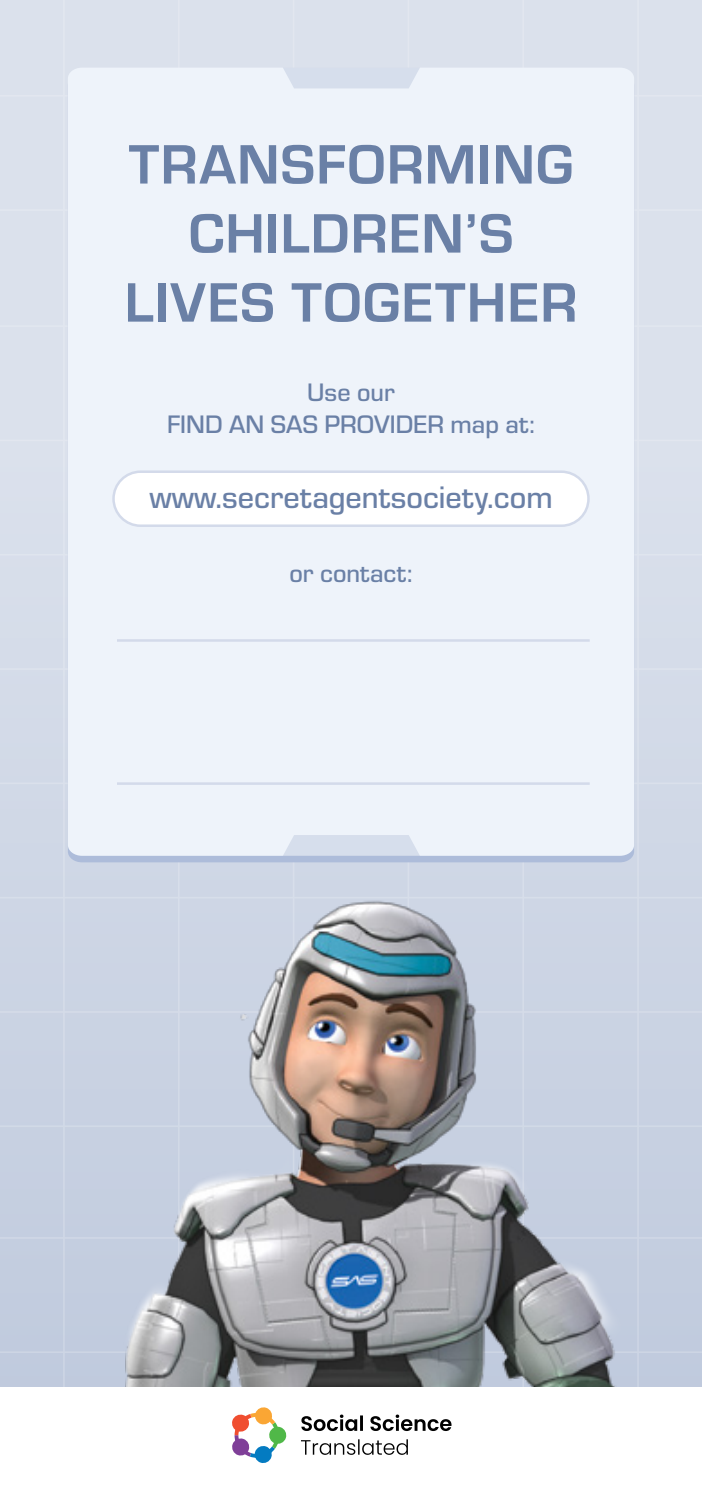
<style>
.page{position:relative;width:702px;height:1489px;background:#fff}
.page>*{position:absolute;margin:0;border:0;box-sizing:border-box;transform-origin:0 0}
.t1{font:700 57.5px/69px "Eurostile";letter-spacing:.02em;color:#6a80a6;text-align:center}
.t2{font:500 32.25px "Eurostile";color:#6a80a6}
.t3{font:500 26.25px/31.5px "Eurostile";color:#6a80a6;text-align:center}
</style>
<div class="page">
<div style="left:0;top:0;width:702px;height:1488px;background:linear-gradient(to bottom,#e1e6ef,#c1cbde)"></div>
<hr style="left:178px;top:0;width:1px;height:1488px;background:#fff">
<hr style="left:522px;top:0;width:2px;height:1488px;background:#fff">
<hr style="left:293px;top:0;width:1px;height:1488px;background:#fff">
<hr style="left:637px;top:0;width:2px;height:1488px;background:#fff">
<hr style="left:63px;top:0;width:2px;height:1488px;background:#fff">
<hr style="left:407px;top:0;width:2px;height:1488px;background:#fff">
<hr style="left:0;top:95px;width:702px;height:2px;background:#fff">
<hr style="left:0;top:209px;width:702px;height:2px;background:#fff">
<hr style="left:0;top:554px;width:702px;height:1px;background:#fff">
<hr style="left:0;top:896px;width:702px;height:2px;background:#fff">
<hr style="left:0;top:325px;width:702px;height:2px;background:#fff">
<hr style="left:0;top:668px;width:702px;height:2px;background:#fff">
<hr style="left:0;top:1011px;width:702px;height:1px;background:#fff">
<hr style="left:0;top:439px;width:702px;height:2px;background:#fff">
<hr style="left:0;top:782px;width:702px;height:2px;background:#fff">
<hr style="left:0;top:1125px;width:702px;height:2px;background:#fff">
<hr style="left:0;top:1236px;width:702px;height:2px;background:#fff">
<hr style="left:0;top:1351px;width:702px;height:1px;background:#fff">
<img style="left:31px;top:784px;width:614px;height:603px">
<div style="left:0;top:1387px;width:702px;height:101px;background:#fff"></div>
<svg style="left:232px;top:1407px;width:55px;height:55px"></svg>
<svg style="left:301px;top:1414px;width:150px;height:40px"></svg>
<div style="left:68px;top:68px;width:566px;height:787px;background:#eef3fa"></div>
<svg style="left:283px;top:835px;width:137px;height:20px;background:#d8dfed"></svg>
<svg style="left:283px;top:68px;width:137px;height:20px;background:#d7dfed"></svg>
<div style="left:113px;top:471px;width:475px;height:54px;background:#fff;border-radius:27px"></div>
<div style="left:112px;top:470px;width:477px;height:57px;border:2px solid #d3daea;border-radius:27px"></div>
<hr style="left:117px;top:639px;width:472px;height:2px;background:#d3daea">
<hr style="left:117px;top:782px;width:472px;height:2px;background:#d3daea">
<h1 class="t1" style="left:125px;top:126px;width:454px">TRANSFORMING<br>CHILDREN’S<br>LIVES TOGETHER</h1>
<p class="t3" style="left:167px;top:375px;width:369px">Use our<br>FIND AN SAS PROVIDER map at:</p>
<p class="t2" style="left:149px;top:474px;width:405px">www.secretagentsociety.com</p>
<p class="t3" style="left:289px;top:556px;width:124px">or contact:</p>
</div>
